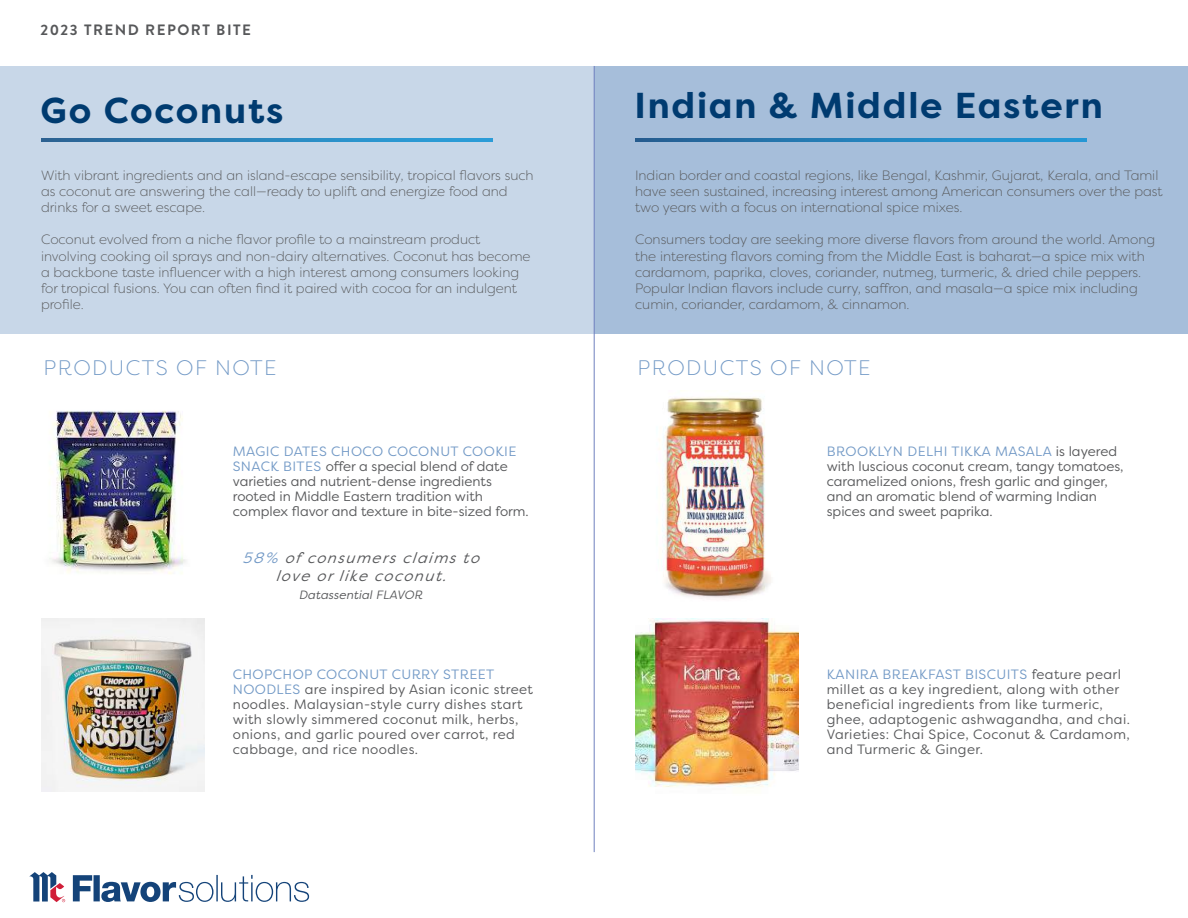
<style>
.page{position:relative;width:1188px;height:918px;background:#fff}
.page>*{position:absolute;margin:0;border:0;box-sizing:border-box;transform-origin:0 0}
.t1{font:700 36px "Filson Pro";letter-spacing:.05em;color:#003b70}
.t2{font:300 21px "Filson Pro";letter-spacing:.07em;color:#7299c6}
.t3{font:italic 15px/18px "Filson Pro";letter-spacing:.1em;color:#57585a;text-align:center}
.t4{font:700 15px "Brandon Grotesque";letter-spacing:.1em;color:#57585a}
.t5{font:300 13.5px/16.2px "Filson Pro";color:#57585a}
.t6{font:13.5px/15px "Filson Pro";letter-spacing:.03em;color:#57585a}
.t7{font:13.5px/15px "Filson Pro";color:#57585a}
.t8{font:italic 12px "Filson Pro";letter-spacing:.01em;color:#57585a}
.s1{color:#7299c6}
</style>
<div class="page">
<svg style="left:29px;top:872px;width:280px;height:30px"></svg>
<div style="left:0;top:66px;width:1188px;height:268px;background:#c8d7e8"></div>
<svg style="left:41px;top:138px;width:451px;height:3px"></svg>
<img style="left:49px;top:410px;width:137px;height:164px">
<img style="left:41px;top:619px;width:163px;height:173px">
<div style="left:594px;top:66px;width:594px;height:268px;background:#a6beda"></div>
<svg style="left:635px;top:138px;width:451px;height:3px"></svg>
<hr style="left:594px;top:66px;width:1px;height:786px;background:#6f80bf">
<img style="left:659px;top:397px;width:112px;height:203px">
<img style="left:635px;top:619px;width:163px;height:168px">
<p class="t4" style="left:40px;top:20px;width:212px">2023 TREND REPORT BITE</p>
<h1 class="t1" style="left:40px;top:88px;width:245px">Go Coconuts</h1>
<p class="t5" style="left:41px;top:167px;width:494px">With vibrant ingredients and an island-escape sensibility, tropical flavors such as coconut are answering the call—ready to uplift and energize food and drinks for a sweet escape.</p>
<p class="t5" style="left:41px;top:231px;width:491px">Coconut evolved from a niche flavor profile to a mainstream product involving cooking oil sprays and non-dairy alternatives. Coconut has become a backbone taste influencer with a high interest among consumers looking for tropical fusions. You can often find it paired with cocoa for an indulgent profile.</p>
<h2 class="t2" style="left:44px;top:354px;width:235px">PRODUCTS OF NOTE</h2>
<p class="t7" style="left:233px;top:444px;width:298px"><span class="s1">MAGIC DATES CHOCO COCONUT COOKIE SNACK BITES</span> offer a special blend of date varieties and nutrient-dense ingredients rooted in Middle Eastern tradition with complex flavor and texture in bite-sized form.</p>
<p class="t3" style="left:242px;top:548px;width:241px"><span class="s1">58%</span> of consumers claims to love or like coconut.</p>
<p class="t8" style="left:299px;top:587px;width:125px">Datassential FLAVOR</p>
<p class="t6" style="left:233px;top:666px;width:302px"><span class="s1">CHOPCHOP COCONUT CURRY STREET NOODLES</span> are inspired by Asian iconic street noodles. Malaysian-style curry dishes start with slowly simmered coconut milk, herbs, onions, and garlic poured over carrot, red cabbage, and rice noodles.</p>
<h1 class="t1" style="left:634px;top:82px;width:470px">Indian &amp; Middle Eastern</h1>
<p class="t5" style="left:635px;top:167px;width:529px">Indian border and coastal regions, like Bengal, Kashmir, Gujarat, Kerala, and Tamil have seen sustained, increasing interest among American consumers over the past two years with a focus on international spice mixes.</p>
<p class="t5" style="left:635px;top:231px;width:522px">Consumers today are seeking more diverse flavors from around the world. Among the interesting flavors coming from the Middle East is baharat—a spice mix with cardamom, paprika, cloves, coriander, nutmeg, turmeric, &amp; dried chile peppers.<br>Popular Indian flavors include curry, saffron, and masala—a spice mix including cumin, coriander, cardamom, &amp; cinnamon.</p>
<h2 class="t2" style="left:638px;top:354px;width:235px">PRODUCTS OF NOTE</h2>
<p class="t7" style="left:827px;top:444px;width:298px"><span class="s1">BROOKLYN DELHI TIKKA MASALA</span> is layered with luscious coconut cream, tangy tomatoes, caramelized onions, fresh garlic and ginger, and an aromatic blend of warming Indian spices and sweet paprika.</p>
<p class="t6" style="left:827px;top:666px;width:305px"><span class="s1">KANIRA BREAKFAST BISCUITS</span> feature pearl millet as a key ingredient, along with other beneficial ingredients from like turmeric, ghee, adaptogenic ashwagandha, and chai.<br>Varieties: Chai Spice, Coconut &amp; Cardamom, and Turmeric &amp; Ginger.</p>
</div>
